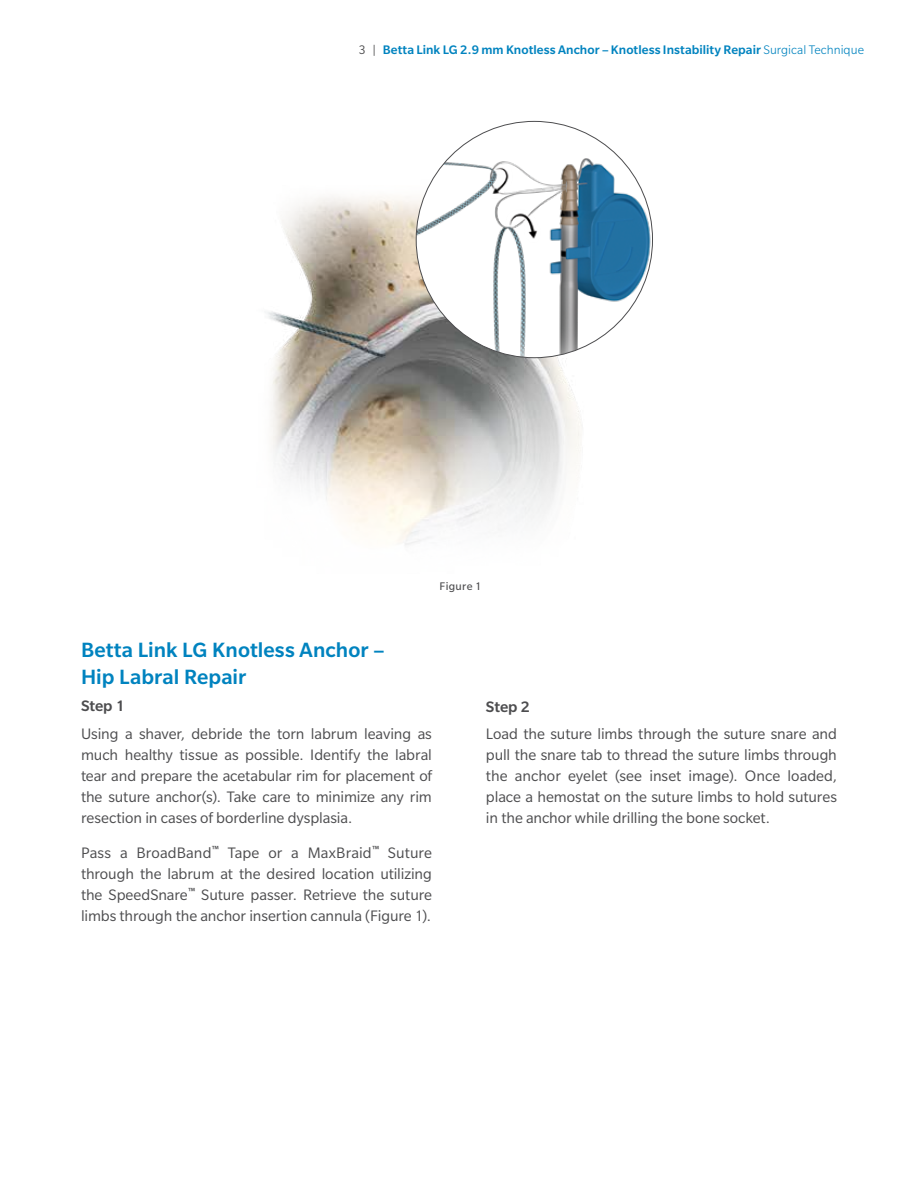
<style>
.page{position:relative;width:918px;height:1188px;background:#fff}
.page>*{position:absolute;margin:0;border:0;box-sizing:border-box;transform-origin:0 0}
.t1{font:500 22.5px/27px "Slate Pro";letter-spacing:.005em;color:#0083bf}
.t2{font:16.5px/21px "Slate Pro";letter-spacing:-.005em;color:#4d4d4f;text-align:justify}
.t3{font:500 16.5px "Slate Pro";letter-spacing:-.005em;color:#4d4d4f}
.t4{font:500 13.5px "Slate Pro";letter-spacing:.005em;color:#0083bf}
.t5{font:12px "Slate Pro";letter-spacing:.025em;color:#4d4d4f}
.s1{font-weight:400;color:#4d4d4f}
.s2{font-weight:300}
</style>
<div class="page">
<img style="left:265px;top:160px;width:388px;height:385px">
<img style="left:416px;top:121px;width:237px;height:237px;border-radius:118px">
<p class="t4" style="left:359px;top:42px;width:507px"><span class="s1">3 |</span> Betta Link LG 2.9 mm Knotless Anchor – Knotless Instability Repair <span class="s2">Surgical Technique</span></p>
<p class="t5" style="left:440px;top:580px;width:43px">Figure 1</p>
<h1 class="t1" style="left:81px;top:636px;width:305px">Betta Link LG Knotless Anchor –<br>Hip Labral Repair</h1>
<p class="t3" style="left:81px;top:697px;width:45px">Step 1</p>
<p class="t2" style="left:81px;top:723px;width:353px">Using a shaver, debride the torn labrum leaving as much healthy tissue as possible. Identify the labral tear and prepare the acetabular rim for placement of the suture anchor(s). Take care to minimize any rim resection in cases of borderline dysplasia.</p>
<p class="t2" style="left:81px;top:842px;width:353px">Pass a BroadBand<sup>™</sup> Tape or a MaxBraid<sup>™</sup> Suture through the labrum at the desired location utilizing the SpeedSnare<sup>™</sup> Suture passer. Retrieve the suture limbs through the anchor insertion cannula (Figure 1).</p>
<p class="t3" style="left:486px;top:698px;width:45px">Step 2</p>
<p class="t2" style="left:486px;top:724px;width:353px">Load the suture limbs through the suture snare and pull the snare tab to thread the suture limbs through the anchor eyelet (see inset image). Once loaded, place a hemostat on the suture limbs to hold sutures in the anchor while drilling the bone socket.</p>
</div>
